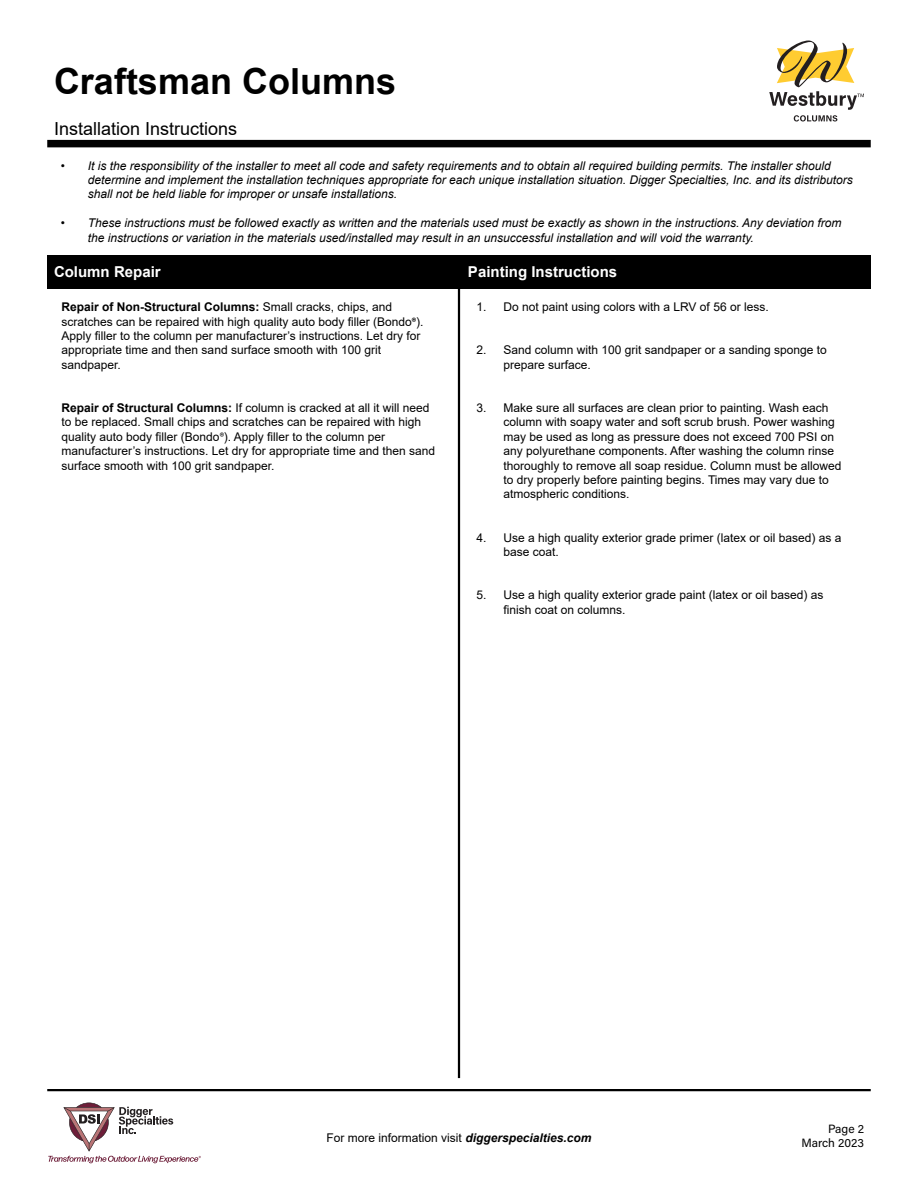
<style>
.page{position:relative;width:918px;height:1188px;background:#fff}
.page>*{position:absolute;margin:0;border:0;box-sizing:border-box;transform-origin:0 0}
.t1{font:700 36px "Arial";color:#000}
.t2{font:18px "Arial";color:#000}
.t3{font:700 15px "Arial";color:#fff}
.t4{font:12px/14.4px "Arial";color:#000}
.t5{font:italic 12px/14.4px "Arial";color:#000}
.t6{font:12px/14.4px "Acumin Pro";color:#000;text-align:right}
.s1{font-weight:700}
.s2{font-family:"Acumin Pro";font-weight:700}
.s3{font-family:"Acumin Pro"}
.s4{font-weight:700;font-style:italic}
</style>
<div class="page">
<svg style="left:769px;top:41px;width:95px;height:81px"></svg>
<div style="left:47px;top:140px;width:824px;height:7px;background:#000"></div>
<svg style="left:48px;top:1103px;width:153px;height:60px"></svg>
<hr style="left:47px;top:1089px;width:824px;height:2px;background:#000">
<div style="left:47px;top:255px;width:824px;height:34px;background:#000"></div>
<hr style="left:458px;top:255px;width:2px;height:823px;background:#000">
<h1 class="t1" style="left:54px;top:56px;width:344px">Craftsman Columns</h1>
<h2 class="t2" style="left:54px;top:116px;width:185px">Installation Instructions</h2>
<p class="t5" style="left:88px;top:158px;width:767px;text-indent:-27px">• It is the responsibility of the installer to meet all code and safety requirements and to obtain all required building permits. The installer should determine and implement the installation techniques appropriate for each unique installation situation. Digger Specialties, Inc. and its distributors shall not be held liable for improper or unsafe installations.</p>
<p class="t5" style="left:88px;top:216px;width:755px;text-indent:-27px">• These instructions must be followed exactly as written and the materials used must be exactly as shown in the instructions. Any deviation from the instructions or variation in the materials used/installed may result in an unsuccessful installation and will void the warranty.</p>
<p class="t3" style="left:54px;top:262px;width:108px">Column Repair</p>
<p class="t4" style="left:62px;top:300px;width:363px"><span class="s1">Repair of Non-Structural Columns:</span> Small cracks, chips, and scratches can be repaired with high quality auto body filler (Bondo<span class="s2">®</span>).<br>Apply filler to the column per manufacturer’s instructions. Let dry for appropriate time and then sand surface smooth with 100 grit sandpaper.</p>
<p class="t4" style="left:62px;top:400px;width:375px"><span class="s1">Repair of Structural Columns:</span> If column is cracked at all it will need to be replaced. Small chips and scratches can be repaired with high quality auto body filler (Bondo<span class="s3">®</span>). Apply filler to the column per manufacturer’s instructions. Let dry for appropriate time and then sand surface smooth with 100 grit sandpaper.</p>
<p class="t3" style="left:468px;top:262px;width:151px">Painting Instructions</p>
<p class="t4" style="left:476px;top:300px;width:294px">1. Do not paint using colors with a LRV of 56 or less.</p>
<p class="t4" style="left:503px;top:343px;width:325px;text-indent:-27px">2. Sand column with 100 grit sandpaper or a sanding sponge to prepare surface.</p>
<p class="t4" style="left:503px;top:400px;width:340px;text-indent:-27px">3. Make sure all surfaces are clean prior to painting. Wash each column with soapy water and soft scrub brush. Power washing may be used as long as pressure does not exceed 700 PSI on any polyurethane components. After washing the column rinse thoroughly to remove all soap residue. Column must be allowed to dry properly before painting begins. Times may vary due to atmospheric conditions.</p>
<p class="t4" style="left:503px;top:530px;width:340px;text-indent:-27px">4. Use a high quality exterior grade primer (latex or oil based) as a base coat.</p>
<p class="t4" style="left:503px;top:588px;width:322px;text-indent:-27px">5. Use a high quality exterior grade paint (latex or oil based) as finish coat on columns.</p>
<p class="t4" style="left:327px;top:1131px;width:266px">For more information visit <span class="s4">diggerspecialties.com</span></p>
<p class="t6" style="left:801px;top:1121px;width:64px">Page 2<br>March 2023</p>
</div>
